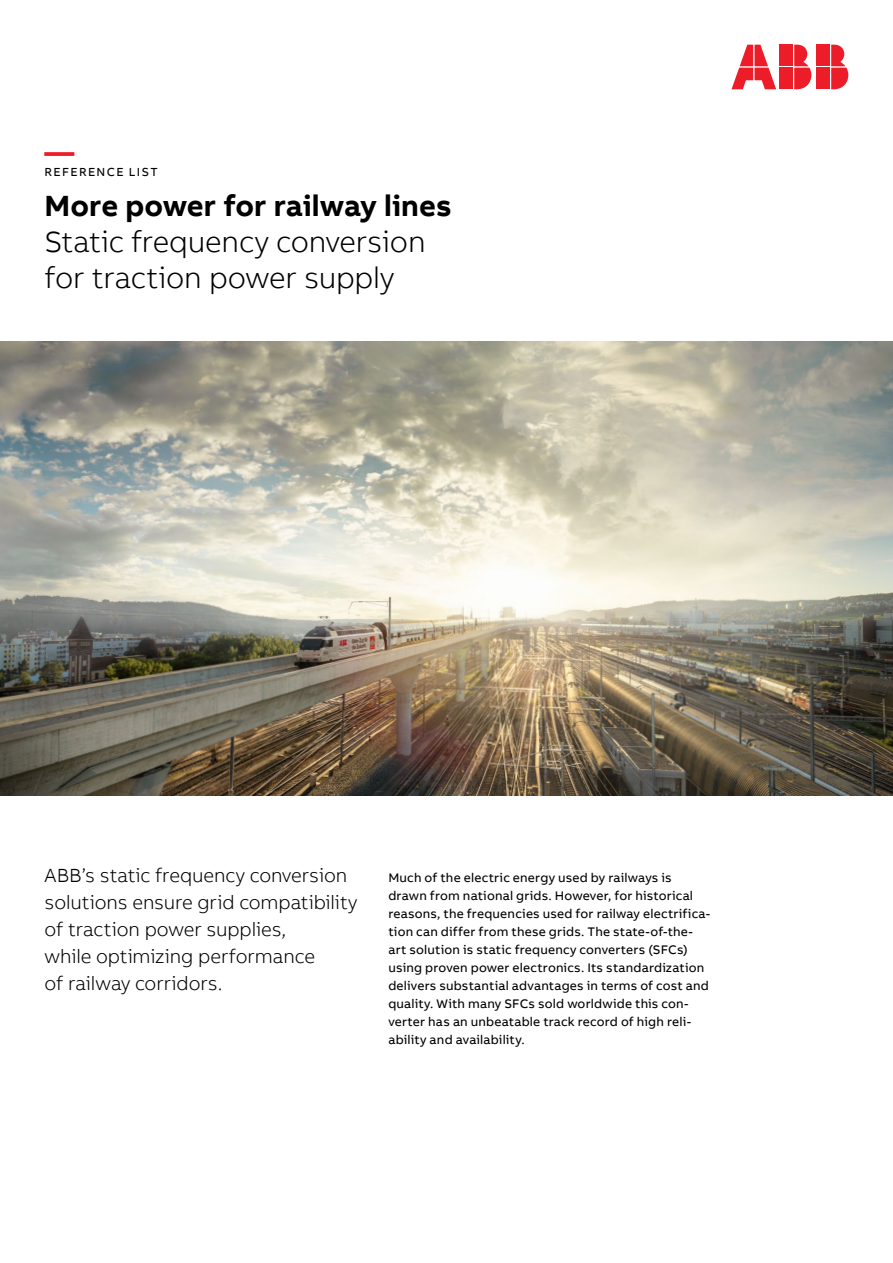
<style>
.page{position:relative;width:893px;height:1263px;background:#fff}
.page>*{position:absolute;margin:0;border:0;box-sizing:border-box;transform-origin:0 0}
.t1{font:300 30px/36px "AB Bvoice";letter-spacing:-.005em;color:#000}
.t2{font:700 30px "AB Bvoice";color:#000}
.t3{font:700 30px "AB Bvoice";color:#ed1c29}
.t4{font:300 19.5px/27px "AB Bvoice";letter-spacing:-.005em;color:#000}
.t5{font:12.75px/18px "AB Bvoice";letter-spacing:.015em;color:#000}
.t6{font:12px "AB Bvoice";letter-spacing:.115em;color:#000}
</style>
<div class="page">
<img style="left:0;top:342px;width:893px;height:454px">
<div style="left:817px;top:45px;width:13px;height:21px;background:#ed1c29"></div>
<div style="left:817px;top:68px;width:13px;height:21px;background:#ed1c29"></div>
<svg style="left:831px;top:45px;width:17px;height:44px"></svg>
<svg style="left:731px;top:45px;width:45px;height:44px"></svg>
<div style="left:780px;top:45px;width:13px;height:21px;background:#ed1c29"></div>
<div style="left:780px;top:68px;width:13px;height:21px;background:#ed1c29"></div>
<svg style="left:794px;top:45px;width:17px;height:44px"></svg>
<h1 class="t3" style="left:45px;top:132px;width:31px">—</h1>
<p class="t6" style="left:45px;top:165px;width:114px">REFERENCE LIST</p>
<h1 class="t2" style="left:45px;top:186px;width:409px">More power for railway lines</h1>
<h1 class="t1" style="left:45px;top:223px;width:383px">Static frequency conversion for traction power supply</h1>
<h2 class="t4" style="left:45px;top:862px;width:314px">ABB’s static frequency conversion solutions ensure grid compatibility of traction power supplies,<br>while optimizing performance<br>of railway corridors.</h2>
<p class="t5" style="left:388px;top:868px;width:324px">Much of the electric energy used by railways is drawn from national grids. However, for historical reasons, the frequencies used for railway electrifica&shy;tion can differ from these grids. The state-of-the&shy;art solution is static frequency converters (SFCs) using proven power electronics. Its standardization delivers substantial advantages in terms of cost and quality. With many SFCs sold worldwide this con&shy;verter has an unbeatable track record of high reli&shy;ability and availability.</p>
</div>
